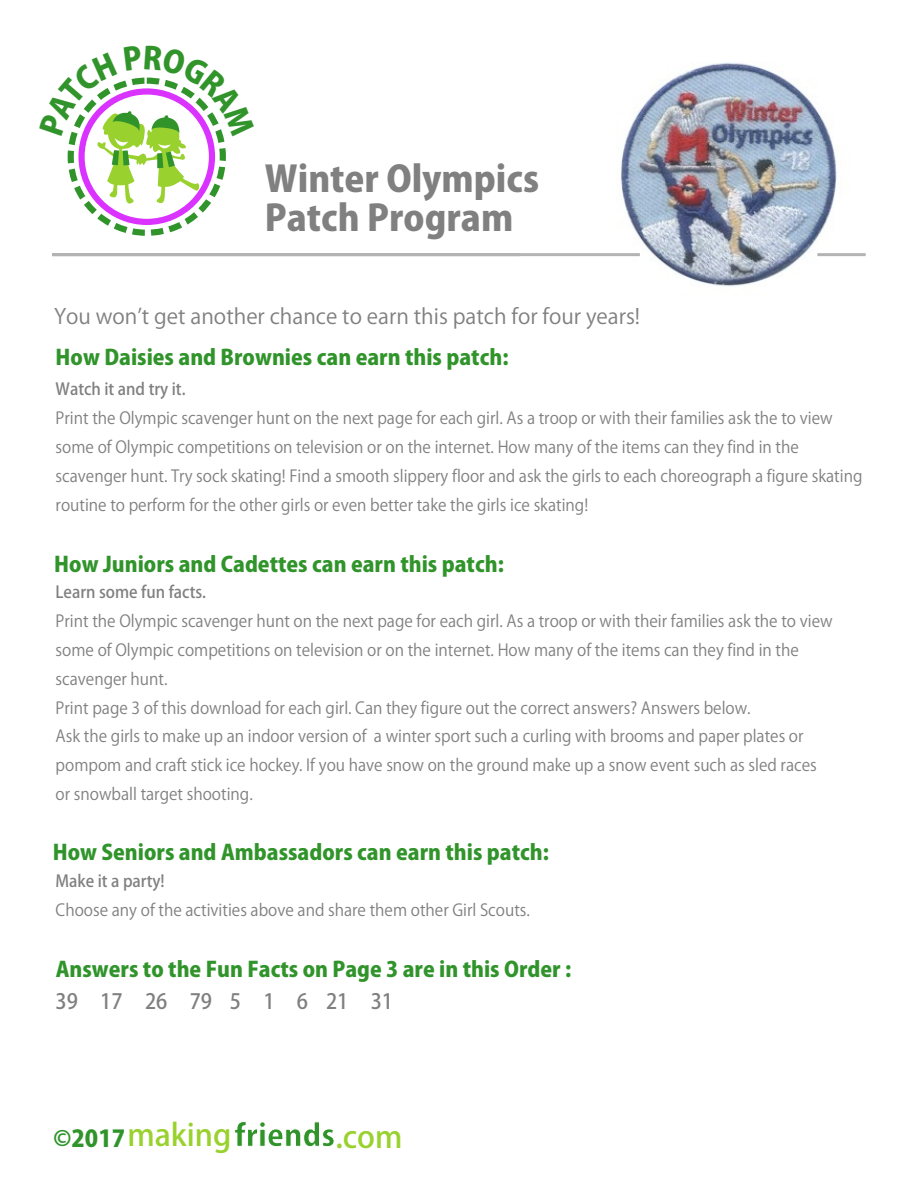
<style>
.page{position:relative;width:918px;height:1188px;background:#fff}
.page>*{position:absolute;margin:0;border:0;box-sizing:border-box;transform-origin:0 0}
.t1{font:800 35.7px/39.8px "Koz Go Pro";color:#808080}
.t2{font:500 30.3px "Koz Go Pr 6 N";color:#99d12e}
.t3{font:800 21px "Koz Go Pro";color:#30942b}
.t4{font:21px "Koz Go Pr 6 N";color:#808080}
.t5{font:500 21px "Koz Go Pr 6 N";color:#808080;scale:.95 1}
.t6{font:16.5px/28.8px "Koz Go Pr 6 N";color:#808080;scale:.95 1}
.t7{font:500 16.5px "Koz Go Pr 6 N";color:#808080;scale:.95 1}
.s1{font-family:"Koz Go Pro";font-weight:800;font-size:23.1px;color:#30942b}
.s2{font-family:"Koz Go Pro";font-weight:800;color:#30942b}
</style>
<div class="page">
<img style="left:600px;top:62px;width:260px;height:224px">
<hr style="left:52px;top:253px;width:588px;height:3px;background:#b3b3b3">
<hr style="left:817px;top:253px;width:49px;height:3px;background:#b3b3b3">
<svg style="left:67px;top:77px;width:159px;height:127px"></svg>
<h1 class="t1" style="left:265px;top:158px;width:276px">Winter Olympics<br>Patch Program</h1>
<p class="t4" style="left:54px;top:305px;width:588px">You won’t get another chance to earn this patch for four years!</p>
<p class="t3" style="left:56px;top:346px;width:454px">How Daisies and Brownies can earn this patch:</p>
<p class="t7" style="left:56px;top:381px;width:138px">Watch it and try it.</p>
<p class="t6" style="left:56px;top:404px;width:851px">Print the Olympic scavenger hunt on the next page for each girl. As a troop or with their families ask the to view some of Olympic competitions on television or on the internet. How many of the items can they find in the scavenger hunt. Try sock skating! Find a smooth slippery floor and ask the girls to each choreograph a figure skating routine to perform for the other girls or even better take the girls ice skating!</p>
<p class="t3" style="left:54px;top:554px;width:451px">How Juniors and Cadettes can earn this patch:</p>
<p class="t7" style="left:56px;top:583px;width:160px">Learn some fun facts.</p>
<p class="t6" style="left:56px;top:606px;width:819px">Print the Olympic scavenger hunt on the next page for each girl. As a troop or with their families ask the to view some of Olympic competitions on television or on the internet. How many of the items can they find in the scavenger hunt.</p>
<p class="t6" style="left:56px;top:693px;width:803px">Print page 3 of this download for each girl. Can they figure out the correct answers? Answers below.<br>Ask the girls to make up an indoor version of a winter sport such a curling with brooms and paper plates or pompom and craft stick ice hockey. If you have snow on the ground make up a snow event such as sled races or snowball target shooting.</p>
<p class="t3" style="left:53px;top:841px;width:498px">How Seniors and Ambassadors can earn this patch:</p>
<p class="t7" style="left:56px;top:872px;width:116px">Make it a party!</p>
<p class="t6" style="left:56px;top:896px;width:501px">Choose any of the activities above and share them other Girl Scouts.</p>
<p class="t3" style="left:56px;top:959px;width:517px">Answers to the Fun Facts on Page 3 are in this Order :</p>
<p class="t5" style="left:56px;top:991px;width:357px">39 17 26 79 5 1 6 21 31</p>
<h2 class="t2" style="left:54px;top:1120px;width:350px"><span class="s1">©2017</span> making<span class="s2">friends</span>.com</h2>
</div>
